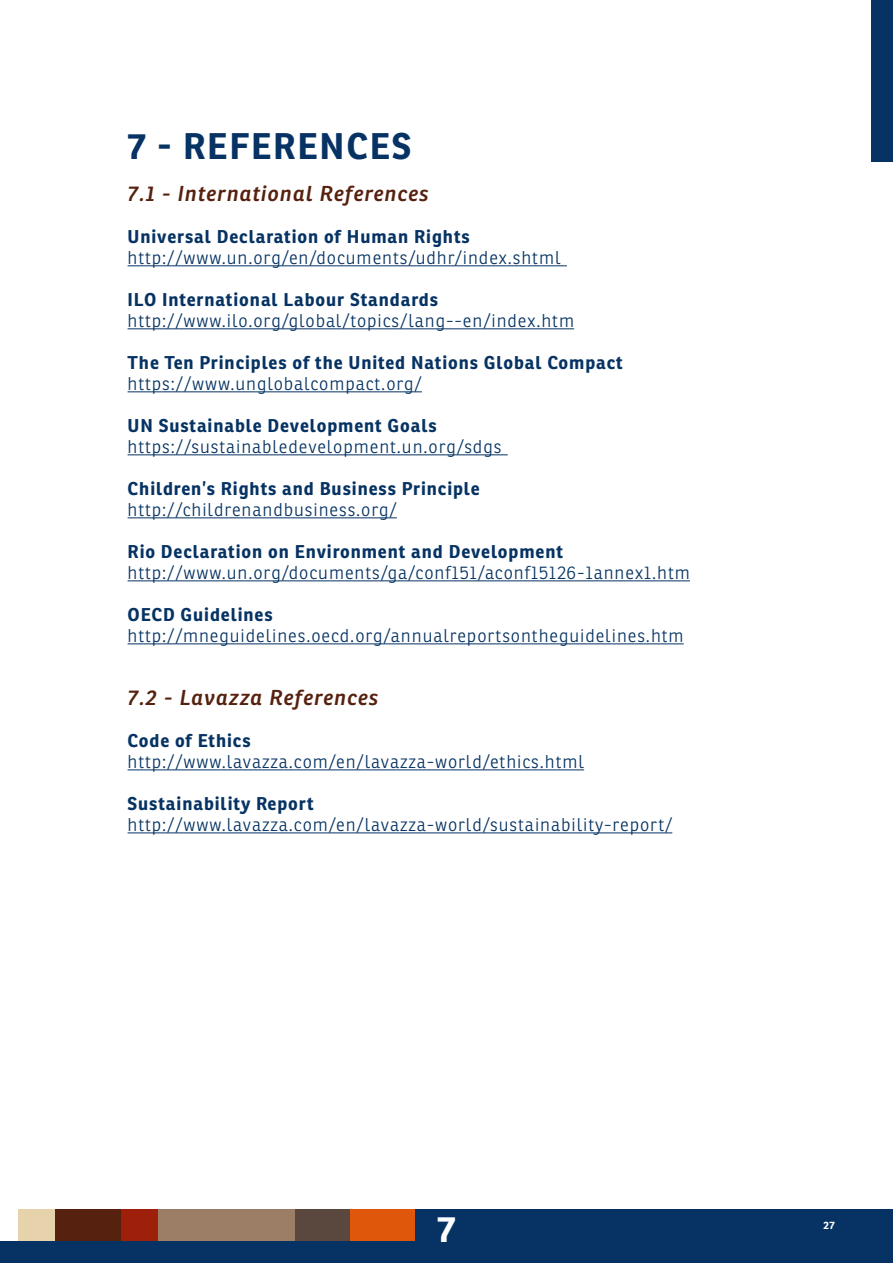
<style>
.page{position:relative;width:893px;height:1263px;background:#fff}
.page>*{position:absolute;margin:0;border:0;box-sizing:border-box;transform-origin:0 0}
.t1{font:700 36px "Ronnia";letter-spacing:.05em;color:#063363}
.t2{font:700 36px "Ronnia";color:#fff}
.t3{font:italic 600 21px "Ronnia";letter-spacing:.05em;color:#56210f}
.t4{font:300 18px "Ronnia";letter-spacing:.05em;color:#063363}
.t5{font:700 18px "Ronnia";letter-spacing:.05em;color:#063363}
.t6{font:700 10.5px "Ronnia";color:#fff}
</style>
<div class="page">
<hr style="left:128px;top:265px;width:439px;height:1px;background:#063363">
<hr style="left:128px;top:328px;width:446px;height:1px;background:#063363">
<hr style="left:128px;top:391px;width:294px;height:1px;background:#063363">
<hr style="left:128px;top:454px;width:380px;height:1px;background:#063363">
<hr style="left:128px;top:517px;width:269px;height:1px;background:#063363">
<hr style="left:128px;top:580px;width:562px;height:1px;background:#063363">
<hr style="left:128px;top:643px;width:556px;height:1px;background:#063363">
<hr style="left:128px;top:769px;width:456px;height:1px;background:#063363">
<hr style="left:128px;top:832px;width:544px;height:1px;background:#063363">
<div style="left:18px;top:1209px;width:38px;height:54px;background:#e6d2ab"></div>
<div style="left:295px;top:1209px;width:55px;height:54px;background:#5a483f"></div>
<div style="left:350px;top:1209px;width:66px;height:54px;background:#de570a"></div>
<div style="left:416px;top:1209px;width:477px;height:54px;background:#063363"></div>
<div style="left:121px;top:1209px;width:38px;height:54px;background:#9e200b"></div>
<div style="left:159px;top:1209px;width:136px;height:54px;background:#9b7e65"></div>
<div style="left:56px;top:1209px;width:65px;height:54px;background:#56210f"></div>
<div style="left:0;top:1242px;width:417px;height:21px;background:#063363"></div>
<div style="left:872px;top:0;width:21px;height:162px;background:#063363"></div>
<h1 class="t1" style="left:128px;top:123px;width:285px">7 - REFERENCES</h1>
<p class="t3" style="left:128px;top:180px;width:303px">7.1 - International References</p>
<p class="t5" style="left:128px;top:225px;width:344px">Universal Declaration of Human Rights</p>
<p class="t4" style="left:128px;top:247px;width:435px">http://www.un.org/en/documents/udhr/index.shtml</p>
<p class="t5" style="left:128px;top:288px;width:312px">ILO International Labour Standards</p>
<p class="t4" style="left:128px;top:310px;width:448px">http://www.ilo.org/global/topics/lang--en/index.htm</p>
<p class="t5" style="left:128px;top:351px;width:497px">The Ten Principles of the United Nations Global Compact</p>
<p class="t4" style="left:128px;top:373px;width:296px">https://www.unglobalcompact.org/</p>
<p class="t5" style="left:128px;top:414px;width:311px">UN Sustainable Development Goals</p>
<p class="t4" style="left:128px;top:436px;width:375px">https://sustainabledevelopment.un.org/sdgs</p>
<p class="t5" style="left:128px;top:477px;width:354px">Children’s Rights and Business Principle</p>
<p class="t4" style="left:128px;top:499px;width:271px">http://childrenandbusiness.org/</p>
<p class="t5" style="left:128px;top:540px;width:437px">Rio Declaration on Environment and Development</p>
<p class="t4" style="left:128px;top:562px;width:564px">http://www.un.org/documents/ga/conf151/aconf15126-1annex1.htm</p>
<p class="t5" style="left:128px;top:603px;width:147px">OECD Guidelines</p>
<p class="t4" style="left:128px;top:625px;width:558px">http://mneguidelines.oecd.org/annualreportsontheguidelines.htm</p>
<p class="t3" style="left:128px;top:684px;width:252px">7.2 - Lavazza References</p>
<p class="t5" style="left:128px;top:729px;width:125px">Code of Ethics</p>
<p class="t4" style="left:128px;top:751px;width:458px">http://www.lavazza.com/en/lavazza-world/ethics.html</p>
<p class="t5" style="left:128px;top:792px;width:188px">Sustainability Report</p>
<p class="t4" style="left:128px;top:814px;width:546px">http://www.lavazza.com/en/lavazza-world/sustainability-report/</p>
<h1 class="t2" style="left:437px;top:1206px;width:20px">7</h1>
<p class="t6" style="left:823px;top:1218px;width:13px">27</p>
</div>
